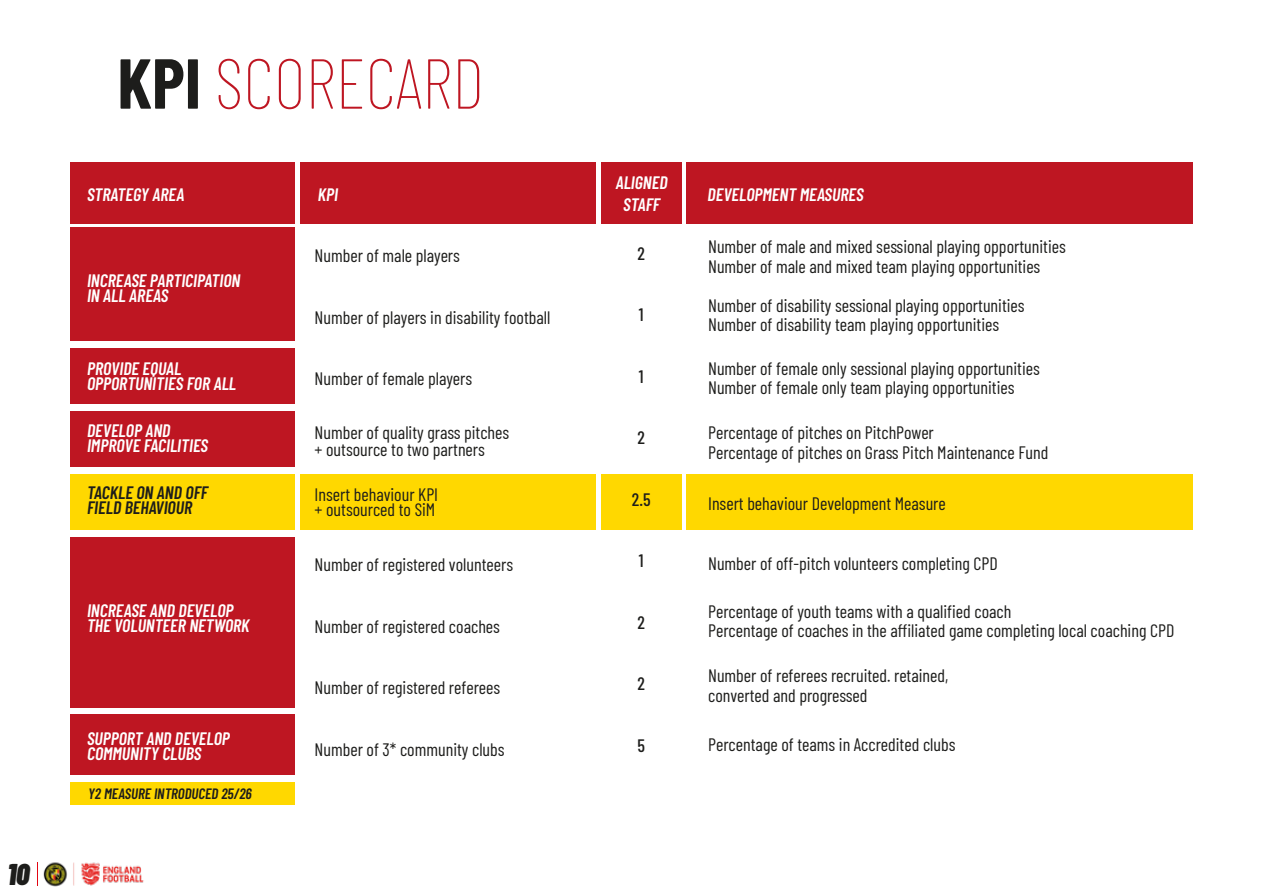
<style>
.page{position:relative;width:1263px;height:893px;background:#fff}
.page>*{position:absolute;margin:0;border:0;box-sizing:border-box;transform-origin:0 0}
.t1{font:100 70.5px "Barlow Condensed";color:#be1622}
.t2{font:italic 900 30px "Barlow Condensed";color:#1d1d1b}
.t3{font:18px/19.5px "Barlow Condensed";color:#1d1d1b}
.t4{font:italic 600 18px/15px "Barlow Condensed";color:#fff}
.t5{font:italic 600 18px/15px "Barlow Condensed";color:#1d1d1b}
.t6{font:500 18px "Barlow Condensed";color:#1d1d1b}
.t7{font:italic 600 15px "Barlow Condensed";color:#1d1d1b}
.s1{font-weight:700;color:#1d1d1b}
</style>
<div class="page">
<div style="left:70px;top:537px;width:225px;height:171px;background:#be1622"></div>
<div style="left:70px;top:411px;width:225px;height:56px;background:#be1622"></div>
<div style="left:70px;top:348px;width:225px;height:56px;background:#be1622"></div>
<div style="left:70px;top:227px;width:225px;height:114px;background:#be1622"></div>
<div style="left:686px;top:162px;width:507px;height:61px;background:#be1622"></div>
<div style="left:300px;top:162px;width:296px;height:61px;background:#be1622"></div>
<div style="left:601px;top:162px;width:81px;height:61px;background:#be1622"></div>
<div style="left:686px;top:474px;width:507px;height:56px;background:#ffd800"></div>
<div style="left:300px;top:474px;width:296px;height:56px;background:#ffd800"></div>
<div style="left:601px;top:474px;width:81px;height:56px;background:#ffd800"></div>
<div style="left:70px;top:162px;width:225px;height:61px;background:#be1622"></div>
<div style="left:70px;top:715px;width:225px;height:60px;background:#be1622"></div>
<div style="left:70px;top:474px;width:225px;height:56px;background:#ffd800"></div>
<div style="left:70px;top:782px;width:225px;height:22px;background:#ffd800"></div>
<img style="left:43px;top:862px;width:101px;height:25px">
<h2 class="t2" style="left:8px;top:853px;width:24px">10</h2>
<h1 class="t1" style="left:117px;top:33px;width:368px"><span class="s1">KPI</span> SCORECARD</h1>
<p class="t4" style="left:87px;top:186px;width:99px">STRATEGY AREA</p>
<p class="t4" style="left:318px;top:186px;width:22px">KPI</p>
<p class="t4" style="left:616px;top:171px;width:53px;line-height:21.6px;text-align:center">ALIGNED<br>STAFF</p>
<p class="t4" style="left:707px;top:186px;width:158px">DEVELOPMENT MEASURES</p>
<p class="t6" style="left:638px;top:240px;width:9px">2</p>
<p class="t3" style="left:708px;top:236px;width:359px">Number of male and mixed sessional playing opportunities<br>Number of male and mixed team playing opportunities</p>
<p class="t3" style="left:708px;top:294px;width:318px">Number of disability sessional playing opportunities<br>Number of disability team playing opportunities</p>
<p class="t3" style="left:708px;top:357px;width:333px">Number of female only sessional playing opportunities<br>Number of female only team playing opportunities</p>
<p class="t3" style="left:708px;top:422px;width:342px">Percentage of pitches on PitchPower<br>Percentage of pitches on Grass Pitch Maintenance Fund</p>
<p class="t3" style="left:708px;top:492px;width:239px">Insert behaviour Development Measure</p>
<p class="t3" style="left:315px;top:245px;width:147px">Number of male players</p>
<p class="t4" style="left:87px;top:272px;width:155px">INCREASE PARTICIPATION<br>IN ALL AREAS</p>
<p class="t6" style="left:639px;top:302px;width:6px">1</p>
<p class="t3" style="left:315px;top:306px;width:237px">Number of players in disability football</p>
<p class="t4" style="left:87px;top:360px;width:151px">PROVIDE EQUAL<br>OPPORTUNITIES FOR ALL</p>
<p class="t6" style="left:639px;top:363px;width:6px">1</p>
<p class="t3" style="left:315px;top:368px;width:159px">Number of female players</p>
<p class="t3" style="left:315px;top:423px;width:196px;line-height:16.5px">Number of quality grass pitches + outsource to two partners</p>
<p class="t3" style="left:315px;top:485px;width:125px;line-height:15px">Insert behaviour KPI + outsourced to SiM</p>
<p class="t4" style="left:87px;top:422px;width:123px">DEVELOP AND<br>IMPROVE FACILITIES</p>
<p class="t5" style="left:87px;top:484px;width:123px">TACKLE ON AND OFF<br>FIELD BEHAVIOUR</p>
<p class="t6" style="left:638px;top:425px;width:9px">2</p>
<p class="t6" style="left:632px;top:486px;width:20px">2.5</p>
<p class="t4" style="left:87px;top:602px;width:164px">INCREASE AND DEVELOP<br>THE VOLUNTEER NETWORK</p>
<p class="t4" style="left:87px;top:729px;width:144px">SUPPORT AND DEVELOP<br>COMMUNITY CLUBS</p>
<p class="t7" style="left:88px;top:783px;width:165px">Y2 MEASURE INTRODUCED 25/26</p>
<p class="t3" style="left:315px;top:554px;width:200px">Number of registered volunteers</p>
<p class="t3" style="left:315px;top:615px;width:187px">Number of registered coaches</p>
<p class="t3" style="left:315px;top:677px;width:187px">Number of registered referees</p>
<p class="t3" style="left:315px;top:738px;width:192px">Number of 3* community clubs</p>
<p class="t6" style="left:639px;top:548px;width:6px">1</p>
<p class="t6" style="left:637px;top:609px;width:9px">2</p>
<p class="t6" style="left:637px;top:671px;width:9px">2</p>
<p class="t6" style="left:637px;top:732px;width:9px">5</p>
<p class="t3" style="left:708px;top:552px;width:291px">Number of off-pitch volunteers completing CPD</p>
<p class="t3" style="left:708px;top:600px;width:468px">Percentage of youth teams with a qualified coach<br>Percentage of coaches in the affiliated game completing local coaching CPD</p>
<p class="t3" style="left:708px;top:665px;width:242px">Number of referees recruited. retained, converted and progressed</p>
<p class="t3" style="left:708px;top:734px;width:249px">Percentage of teams in Accredited clubs</p>
</div>
